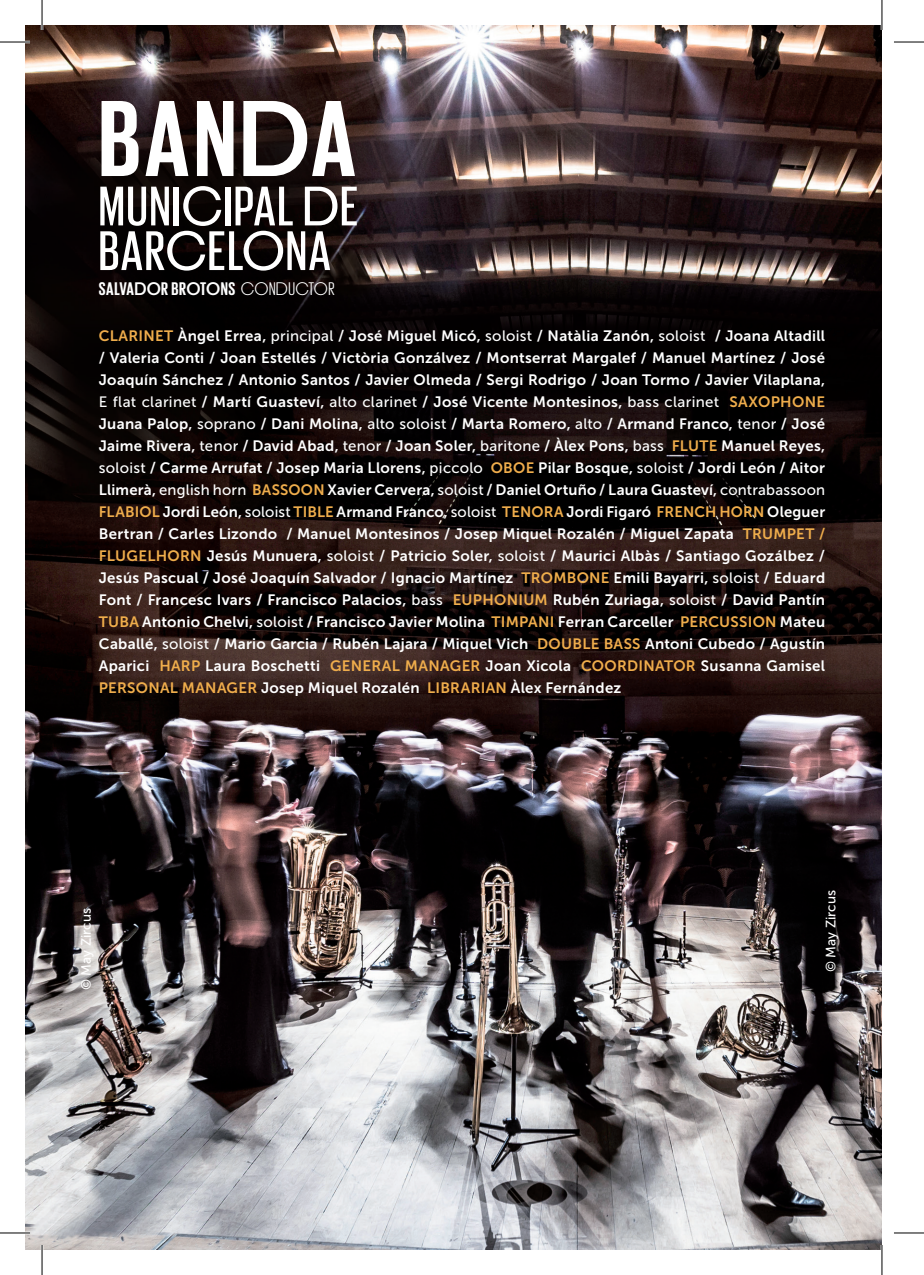
<style>
.page{position:relative;width:924px;height:1275px;background:#fff}
.page>*{position:absolute;margin:0;border:0;box-sizing:border-box;transform-origin:0 0}
.t1{font:700 110.6px "Giorgio Sans";letter-spacing:.04em;color:#fff}
.t2{font:500 57.2px/44.6px "Giorgio Sans";letter-spacing:.035em;color:#fff}
.t3{font:700 18.8px "Giorgio Sans";letter-spacing:.04em;color:#fff}
.t4{font:15px/22px "Museo Sans 700";letter-spacing:.02em;color:#fff;text-align:justify}
.t5{font:13.6px "Museo Sans 500";color:#fff}
.s1{font-weight:400}
.s2{color:#efad4c}
.s3{font-family:"Museo Sans 500"}
</style>
<div class="page">
<img style="left:25px;top:25px;width:856px;height:1225px">
<hr style="left:0;top:41px;width:30px;height:2px;background:#fff">
<hr style="left:0;top:1231px;width:30px;height:3px;background:#fff">
<hr style="left:41px;top:0;width:2px;height:30px;background:#fff">
<hr style="left:41px;top:1245px;width:2px;height:30px;background:#fff">
<hr style="left:880px;top:0;width:2px;height:30px;background:#fff">
<hr style="left:880px;top:1245px;width:2px;height:30px;background:#fff">
<hr style="left:0;top:42px;width:30px;height:1px;background:#000">
<hr style="left:893px;top:42px;width:30px;height:1px;background:#000">
<hr style="left:0;top:1232px;width:30px;height:1px;background:#000">
<hr style="left:893px;top:1232px;width:30px;height:1px;background:#000">
<hr style="left:42px;top:0;width:1px;height:30px;background:#000">
<hr style="left:42px;top:1245px;width:1px;height:30px;background:#000">
<hr style="left:881px;top:0;width:1px;height:30px;background:#000">
<hr style="left:881px;top:1245px;width:1px;height:30px;background:#000">
<h1 class="t1" style="left:99px;top:83px;width:258px">BANDA</h1>
<h2 class="t2" style="left:99px;top:182px;width:260px">MUNICIPAL DE<br>BARCELONA</h2>
<p class="t3" style="left:99px;top:279px;width:237px">SALVADOR BROTONS <span class="s1">CONDUCTOR</span></p>
<p class="t4" style="left:99px;top:324px;width:727px"><span class="s2">CLARINET</span> Àngel Errea, <span class="s3">principal</span> / José Miguel Micó, <span class="s3">soloist</span> / Natàlia Zanón, <span class="s3">soloist</span> / Joana Altadill / Valeria Conti / Joan Estellés / Victòria Gonzálvez / Montserrat Margalef / Manuel Martínez / José Joaquín Sánchez / Antonio Santos / Javier Olmeda / Sergi Rodrigo / Joan Tormo / Javier Vilaplana, <span class="s3">E flat clarinet</span> / Martí Guasteví, <span class="s3">alto clarinet</span> / José Vicente Montesinos, <span class="s3">bass clarinet</span> <span class="s2">SAXOPHONE </span>Juana Palop, <span class="s3">soprano</span> / Dani Molina, <span class="s3">alto soloist</span> / Marta Romero, <span class="s3">alto</span> / Armand Franco, <span class="s3">tenor</span> / José Jaime Rivera, <span class="s3">tenor</span> / David Abad, <span class="s3">tenor</span> / Joan Soler, <span class="s3">baritone</span> / Àlex Pons, <span class="s3">bass</span> <span class="s2">FLUTE</span> Manuel Reyes, <span class="s3">soloist</span> / Carme Arrufat / Josep Maria Llorens, <span class="s3">piccolo</span> <span class="s2">OBOE</span> Pilar Bosque, <span class="s3">soloist</span> / Jordi León / Aitor Llimerà, <span class="s3">english horn</span> <span class="s2">BASSOON</span> Xavier Cervera, <span class="s3">soloist</span> / Daniel Ortuño / Laura Guasteví, <span class="s3">contrabassoon </span><span class="s2">FLABIOL</span> Jordi León, <span class="s3">soloist</span> <span class="s2">TIBLE</span> Armand Franco, <span class="s3">soloist</span> <span class="s2">TENORA</span> Jordi Figaró <span class="s2">FRENCH HORN</span> Oleguer Bertran / Carles Lizondo / Manuel Montesinos / Josep Miquel Rozalén / Miguel Zapata <span class="s2">TRUMPET / FLUGELHORN</span> Jesús Munuera, <span class="s3">soloist</span> / Patricio Soler, <span class="s3">soloist</span> / Maurici Albàs / Santiago Gozálbez / Jesús Pascual / José Joaquín Salvador / Ignacio Martínez <span class="s2">TROMBONE</span> Emili Bayarri, <span class="s3">soloist</span> / Eduard Font / Francesc Ivars / Francisco Palacios, <span class="s3">bass</span> <span class="s2">EUPHONIUM</span> Rubén Zuriaga, <span class="s3">soloist</span> / David Pantín <span class="s2">TUBA</span> Antonio Chelvi, <span class="s3">soloist</span> / Francisco Javier Molina <span class="s2">TIMPANI</span> Ferran Carceller <span class="s2">PERCUSSION</span> Mateu Caballé, <span class="s3">soloist</span> / Mario Garcia / Rubén Lajara / Miquel Vich <span class="s2">DOUBLE BASS</span> Antoni Cubedo / Agustín Aparici <span class="s2">HARP</span> Laura Boschetti <span class="s2">GENERAL MANAGER</span> Joan Xicola <span class="s2">COORDINATOR</span> Susanna Gamisel <span class="s2">PERSONAL MANAGER</span> Josep Miquel Rozalén <span class="s2">LIBRARIAN</span> Àlex Fernández</p>
<p class="t5" style="left:79px;top:990px;width:83px;rotate:-90deg">© May Zircus</p>
<p class="t5" style="left:822px;top:972px;width:83px;rotate:-90deg">© May Zircus</p>
</div>
